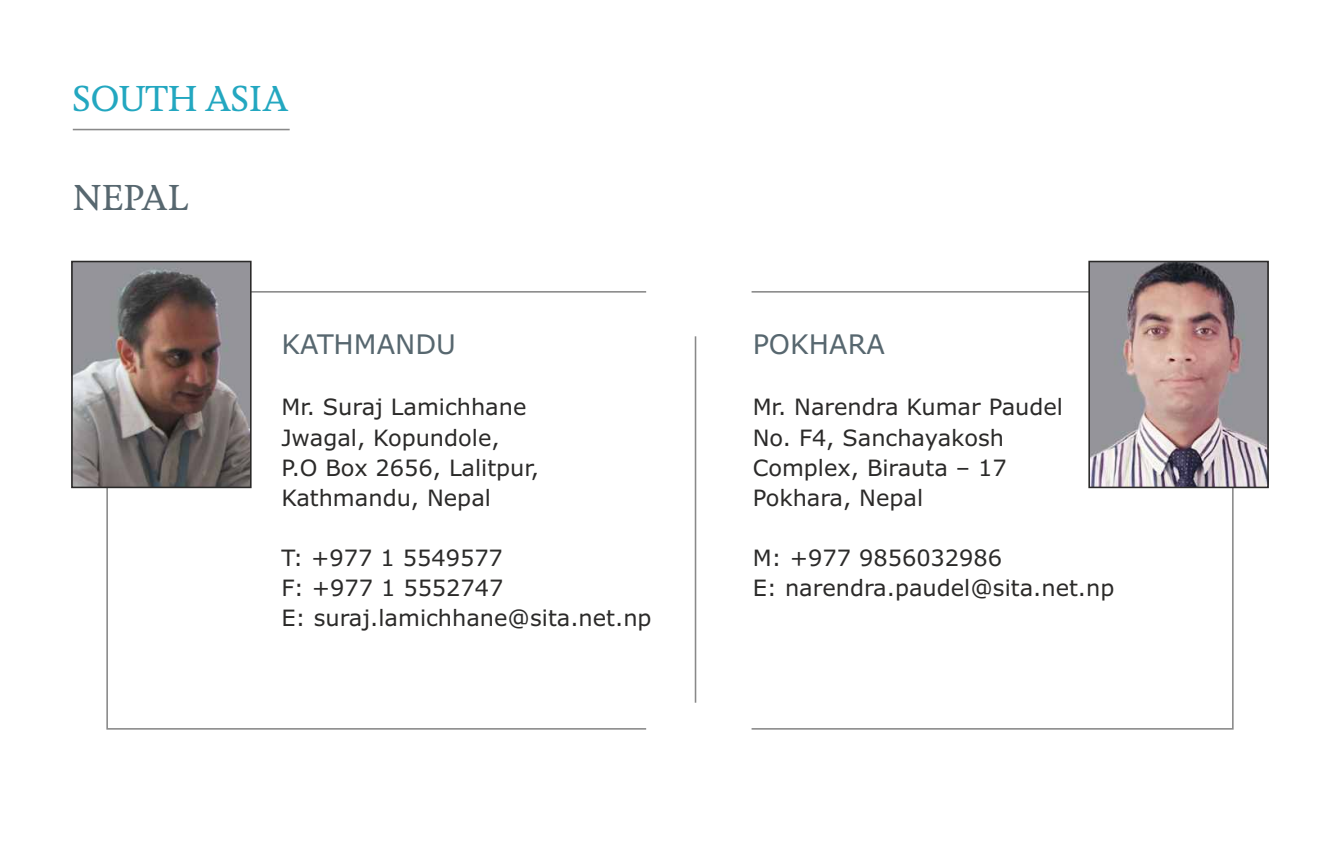
<style>
.page{position:relative;width:1340px;height:843px;background:#fff}
.page>*{position:absolute;margin:0;border:0;box-sizing:border-box;transform-origin:0 0}
.t1{font:500 33.75px "Feijoa";color:#23a7c0}
.t2{font:500 33.75px "Feijoa";color:#57676f}
.t3{font:27px "Verdana";color:#57676f}
.t4{font:22.5px/30.2px "Verdana";color:#2b2a29}
</style>
<div class="page">
<hr style="left:73px;top:129px;width:217px;height:1px;background:#898989">
<hr style="left:694px;top:336px;width:2px;height:366px;background:#898989">
<div style="left:106px;top:291px;width:541px;height:438px;border:2px solid #898989"></div>
<img style="left:74px;top:264px;width:174px;height:221px">
<div style="left:71px;top:261px;width:180px;height:227px;border:2px solid #2b2a29"></div>
<div style="left:750px;top:291px;width:483px;height:438px;border:2px solid #898989"></div>
<img style="left:1091px;top:264px;width:174px;height:221px">
<div style="left:1088px;top:261px;width:180px;height:227px;border:2px solid #2b2a29"></div>
<h1 class="t1" style="left:72px;top:80px;width:217px">SOUTH ASIA</h1>
<h1 class="t2" style="left:72px;top:179px;width:117px">NEPAL</h1>
<p class="t3" style="left:281px;top:333px;width:176px">KATHMANDU</p>
<p class="t4" style="left:281px;top:394px;width:259px">Mr. Suraj Lamichhane<br>Jwagal, Kopundole,<br>P.O Box 2656, Lalitpur,<br>Kathmandu, Nepal</p>
<p class="t4" style="left:281px;top:544px;width:372px">T: +977 1 5549577<br>F: +977 1 5552747<br>E: suraj.lamichhane@sita.net.np</p>
<p class="t3" style="left:752px;top:333px;width:134px">POKHARA</p>
<p class="t4" style="left:752px;top:394px;width:312px">Mr. Narendra Kumar Paudel<br>No. F4, Sanchayakosh<br>Complex, Birauta – 17<br>Pokhara, Nepal</p>
<p class="t4" style="left:752px;top:544px;width:363px">M: +977 9856032986<br>E: narendra.paudel@sita.net.np</p>
</div>
